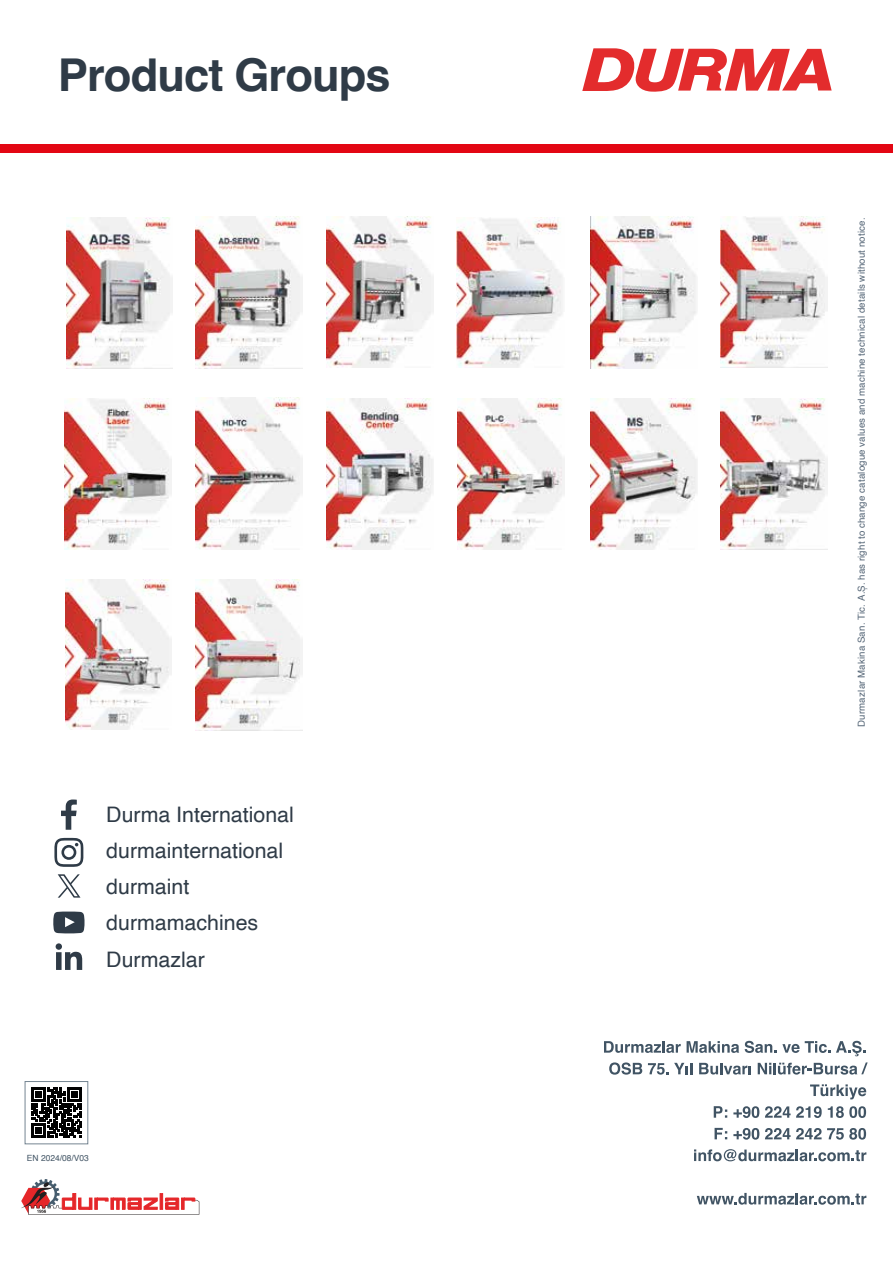
<style>
.page{position:relative;width:893px;height:1263px;background:#fff}
.page>*{position:absolute;margin:0;border:0;box-sizing:border-box;transform-origin:0 0}
.t1{font:700 45.3px "Helvetica";letter-spacing:-.02em;color:#2f3b47}
.t2{font:21.3px/36.3px "Helvetica";color:#2f3b47}
.t3{font:9.6px "Helvetica";letter-spacing:.02em;color:#567}
.t4{font:8.55px "Helvetica";color:#415464}
</style>
<div class="page">
<div style="left:0;top:144px;width:893px;height:9px;background:#e30613"></div>
<svg style="left:582px;top:48px;width:250px;height:44px"></svg>
<div style="left:25px;top:1081px;width:63px;height:63px;border:1px solid #758592"></div>
<svg style="left:31px;top:1087px;width:51px;height:51px"></svg>
<svg style="left:604px;top:1041px;width:77px;height:12px"></svg>
<svg style="left:687px;top:1041px;width:52px;height:12px"></svg>
<svg style="left:745px;top:1041px;width:121px;height:15px"></svg>
<svg style="left:609px;top:1062px;width:33px;height:13px"></svg>
<svg style="left:648px;top:1063px;width:44px;height:11px"></svg>
<svg style="left:699px;top:1063px;width:52px;height:11px"></svg>
<svg style="left:758px;top:1062px;width:110px;height:12px"></svg>
<svg style="left:810px;top:1084px;width:56px;height:15px"></svg>
<svg style="left:714px;top:1106px;width:13px;height:12px"></svg>
<svg style="left:733px;top:1106px;width:26px;height:12px"></svg>
<svg style="left:765px;top:1106px;width:57px;height:12px"></svg>
<svg style="left:828px;top:1106px;width:38px;height:12px"></svg>
<svg style="left:715px;top:1128px;width:12px;height:11px"></svg>
<svg style="left:733px;top:1128px;width:26px;height:12px"></svg>
<svg style="left:765px;top:1128px;width:101px;height:12px"></svg>
<svg style="left:694px;top:1149px;width:172px;height:12px"></svg>
<svg style="left:697px;top:1193px;width:169px;height:12px"></svg>
<svg style="left:21px;top:1179px;width:178px;height:36px"></svg>
<svg style="left:61px;top:799px;width:16px;height:31px"></svg>
<svg style="left:58px;top:874px;width:22px;height:24px"></svg>
<svg style="left:56px;top:943px;width:26px;height:27px"></svg>
<svg style="left:53px;top:911px;width:32px;height:23px"></svg>
<svg style="left:54px;top:838px;width:30px;height:29px"></svg>
<img style="left:326px;top:216px;width:108px;height:152px">
<img style="left:456px;top:228px;width:1px;height:131px">
<img style="left:66px;top:217px;width:107px;height:151px">
<img style="left:327px;top:217px;width:106px;height:151px">
<img style="left:196px;top:217px;width:106px;height:151px">
<img style="left:65px;top:398px;width:106px;height:151px">
<img style="left:196px;top:398px;width:106px;height:151px">
<img style="left:327px;top:398px;width:106px;height:151px">
<img style="left:458px;top:398px;width:106px;height:151px">
<img style="left:720px;top:217px;width:107px;height:151px">
<img style="left:65px;top:579px;width:106px;height:151px">
<img style="left:591px;top:398px;width:106px;height:151px">
<img style="left:457px;top:217px;width:106px;height:151px">
<img style="left:720px;top:398px;width:107px;height:151px">
<img style="left:196px;top:579px;width:106px;height:151px">
<img style="left:591px;top:217px;width:106px;height:151px">
<h1 class="t1" style="left:58px;top:47px;width:334px">Product Groups</h1>
<h2 class="t2" style="left:106px;top:796px;width:189px">Durma International durmainternational durmaint durmamachines<br>Durmazlar</h2>
<p class="t4" style="left:27px;top:1152px;width:63px">EN 2024/08/V03</p>
<p class="t3" style="left:854px;top:727px;width:511px;rotate:-90deg">Durmazlar Makina San. Tic. A.Ș. has right to change catalogue values and machine technical details without notice.</p>
</div>
